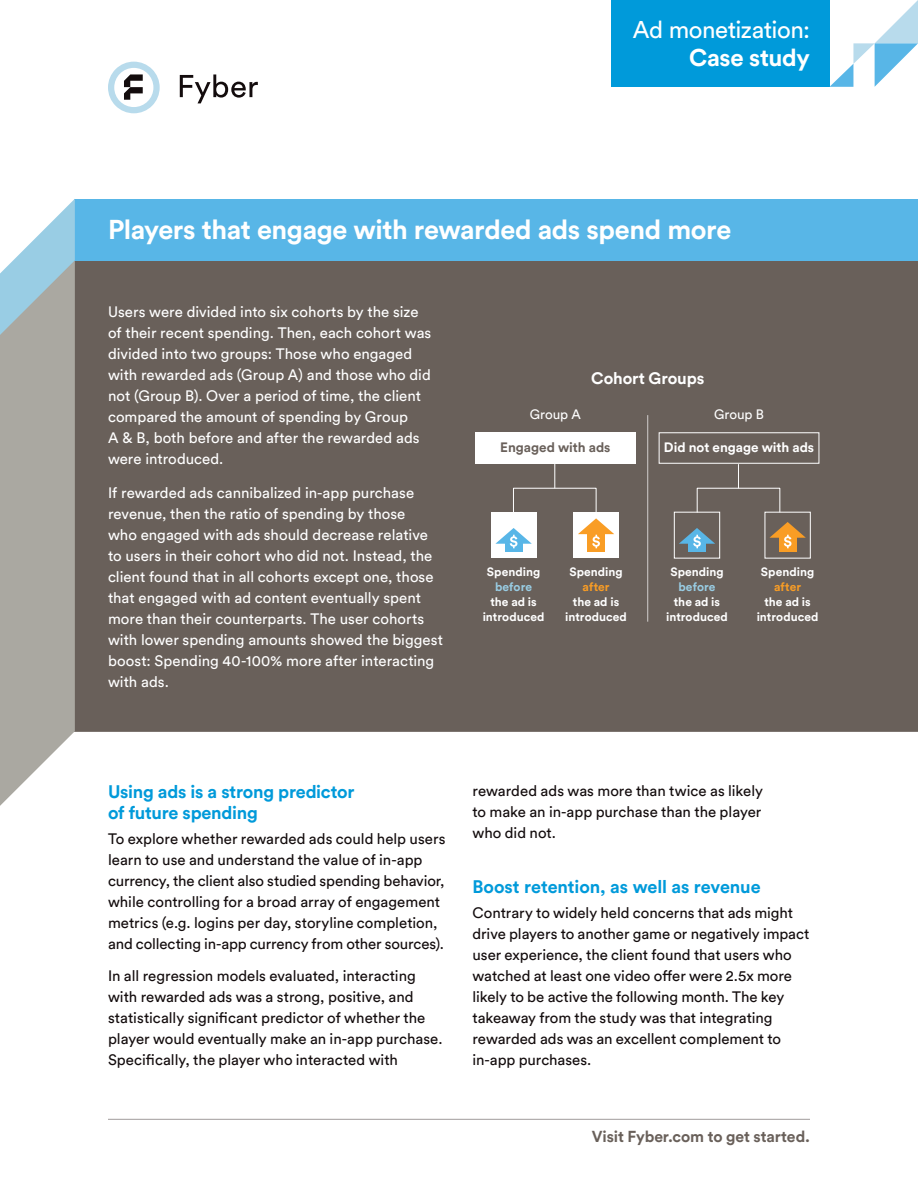
<style>
.page{position:relative;width:918px;height:1188px;background:#fff}
.page>*{position:absolute;margin:0;border:0;box-sizing:border-box;transform-origin:0 0}
.t1{font:700 27px "Circular Std";letter-spacing:-.015em;color:#fff}
.t2{font:24px "Circular Std";letter-spacing:-.02em;color:#fff}
.t3{font:700 24px "Circular Std";letter-spacing:-.015em;color:#fff}
.t4{font:700 18px/21px "Circular Std";letter-spacing:-.01em;color:#009ada}
.t5{font:700 16.5px "Circular Std";letter-spacing:-.01em;color:#fff}
.t6{font:700 15.75px "Circular Std";letter-spacing:-.005em;color:#69605a}
.t7{font:15px/21px "Circular Std";color:#130c0d}
.t8{font:15px/21px "Circular Std";color:#fff}
.t9{font:700 13.5px "Circular Std";color:#fff}
.t10{font:700 13.5px "Circular Std";color:#69605a}
.t11{font:13.5px "Circular Std";letter-spacing:-.005em;color:#fff}
.t12{font:700 12px/15px "Circular Std";letter-spacing:.005em;color:#fff;text-align:center}
.t13{font:700 12px "Circular Std";letter-spacing:.005em;color:#99cde4}
.t14{font:700 12px "Circular Std";color:#f99d25}
</style>
<div class="page">
<div style="left:611px;top:0;width:219px;height:87px;background:#009ada"></div>
<svg style="left:830px;top:0;width:88px;height:87px"></svg>
<hr style="left:108px;top:1119px;width:702px;height:1px;background:#a09b9b">
<svg style="left:108px;top:62px;width:52px;height:51px"></svg>
<svg style="left:180px;top:74px;width:78px;height:29px"></svg>
<div style="left:75px;top:260px;width:843px;height:472px;background:#69605a"></div>
<div style="left:75px;top:199px;width:843px;height:61px;background:#58b6e7"></div>
<svg style="left:0;top:199px;width:75px;height:607px;background:#b2b6b3"></svg>
<div style="left:513px;top:488px;width:83px;height:24px;border:1px solid #fff"></div>
<svg style="left:475px;top:432px;width:161px;height:56px"></svg>
<div style="left:697px;top:488px;width:83px;height:24px;border:1px solid #fff"></div>
<svg style="left:658px;top:432px;width:162px;height:56px;background:#706762"></svg>
<hr style="left:647px;top:415px;width:1px;height:207px;background:#fff">
<svg style="left:491px;top:512px;width:45px;height:46px"></svg>
<svg style="left:674px;top:511px;width:46px;height:48px;background:#747e82"></svg>
<svg style="left:573px;top:512px;width:46px;height:46px"></svg>
<svg style="left:764px;top:511px;width:47px;height:48px;background:#977d5f"></svg>
<h2 class="t2" style="left:633px;top:15px;width:179px">Ad monetization:</h2>
<h2 class="t3" style="left:689px;top:43px;width:122px">Case study</h2>
<h1 class="t1" style="left:108px;top:213px;width:625px">Players that engage with rewarded ads spend more</h1>
<p class="t8" style="left:108px;top:301px;width:325px">Users were divided into six cohorts by the size of their recent spending. Then, each cohort was divided into two groups: Those who engaged with rewarded ads (Group A) and those who did not (Group B). Over a period of time, the client compared the amount of spending by Group<br>A &amp; B, both before and after the rewarded ads were introduced.</p>
<p class="t8" style="left:108px;top:482px;width:337px">If rewarded ads cannibalized in-app purchase revenue, then the ratio of spending by those<br>who engaged with ads should decrease relative to users in their cohort who did not. Instead, the client found that in all cohorts except one, those that engaged with ad content eventually spent more than their counterparts. The user cohorts with lower spending amounts showed the biggest boost: Spending 40-100% more after interacting with ads.</p>
<p class="t5" style="left:591px;top:367px;width:115px">Cohort Groups</p>
<p class="t11" style="left:530px;top:406px;width:52px">Group A</p>
<p class="t11" style="left:714px;top:406px;width:51px">Group B</p>
<p class="t9" style="left:664px;top:439px;width:152px">Did not engage with ads</p>
<p class="t10" style="left:500px;top:439px;width:112px">Engaged with ads</p>
<p class="t12" style="left:487px;top:565px;width:55px">Spending</p>
<p class="t13" style="left:495px;top:580px;width:38px">before</p>
<p class="t12" style="left:483px;top:595px;width:63px">the ad is introduced</p>
<p class="t12" style="left:569px;top:565px;width:55px">Spending</p>
<p class="t14" style="left:583px;top:580px;width:28px">after</p>
<p class="t12" style="left:565px;top:595px;width:63px">the ad is introduced</p>
<p class="t12" style="left:670px;top:565px;width:55px">Spending</p>
<p class="t13" style="left:679px;top:580px;width:38px">before</p>
<p class="t12" style="left:666px;top:595px;width:63px">the ad is introduced</p>
<p class="t12" style="left:761px;top:565px;width:55px">Spending</p>
<p class="t14" style="left:774px;top:580px;width:28px">after</p>
<p class="t12" style="left:757px;top:595px;width:63px">the ad is introduced</p>
<p class="t4" style="left:108px;top:781px;width:248px">Using ads is a strong predictor of future spending</p>
<p class="t7" style="left:108px;top:828px;width:339px">To explore whether rewarded ads could help users learn to use and understand the value of in-app currency, the client also studied spending behavior, while controlling for a broad array of engagement metrics (e.g. logins per day, storyline completion, and collecting in-app currency from other sources).</p>
<p class="t7" style="left:108px;top:965px;width:336px">In all regression models evaluated, interacting with rewarded ads was a strong, positive, and statistically significant predictor of whether the player would eventually make an in-app purchase.<br>Specifically, the player who interacted with</p>
<p class="t7" style="left:472px;top:780px;width:292px;text-align:justify">rewarded ads was more than twice as likely to make an in-app purchase than the player who did not.</p>
<p class="t4" style="left:472px;top:876px;width:290px">Boost retention, as well as revenue</p>
<p class="t7" style="left:472px;top:902px;width:339px">Contrary to widely held concerns that ads might drive players to another game or negatively impact user experience, the client found that users who watched at least one video offer were 2.5x more likely to be active the following month. The key takeaway from the study was that integrating rewarded ads was an excellent complement to in-app purchases.</p>
<p class="t6" style="left:592px;top:1126px;width:220px">Visit Fyber.com to get started.</p>
</div>
